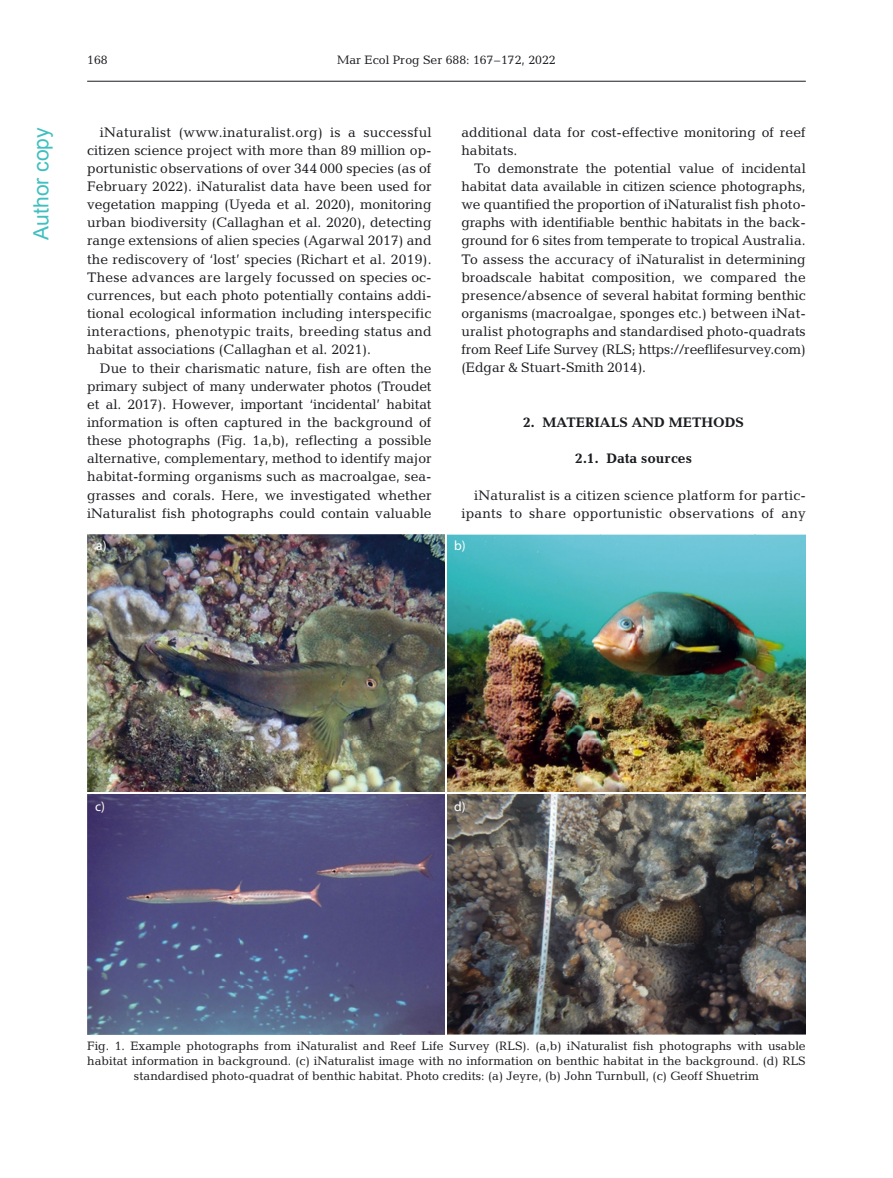
<style>
.page{position:relative;width:893px;height:1178px;background:#fff}
.page>*{position:absolute;margin:0;border:0;box-sizing:border-box;transform-origin:0 0}
.t1{font:21px "Arial";color:#40bfbf}
.t2{font:13.95px/18.1px "Candida Pro";color:#1b1c20;text-align:justify}
.t3{font:700 13.95px "Candida Pro";color:#1b1c20}
.t4{font:13.5px "Myriad Pro";color:#fff}
.t5{font:12.3px/14.7px "Candida Pro";color:#1b1c20;text-align:center}
</style>
<div class="page">
<hr style="left:87px;top:81px;width:719px;height:1px;background:#1b1c20">
<img style="left:88px;top:534px;width:718px;height:500px">
<img style="left:88px;top:1034px;width:358px;height:1px">
<img style="left:447px;top:1034px;width:359px;height:1px">
<hr style="left:87px;top:792px;width:719px;height:1px;background:#fff">
<hr style="left:445px;top:534px;width:2px;height:500px;background:#fff">
<h1 class="t1" style="left:27px;top:240px;width:114px;rotate:-90deg">Author copy</h1>
<p class="t5" style="left:87px;top:54px;width:22px">168</p>
<p class="t5" style="left:337px;top:53px;width:220px">Mar Ecol Prog Ser 688: 167–172, 2022</p>
<p class="t2" style="left:87px;top:124px;width:346px;text-indent:13px">iNaturalist (www.inaturalist.org) is a successful citizen science project with more than 89 million op - portunistic observations of over 344 000 species (as of February 2022). iNaturalist data have been used for vegetation mapping (Uyeda et al. 2020), monitoring urban biodiversity (Callaghan et al. 2020), de tecting range extensions of alien species (Agarwal 2017) and the rediscovery of ‘lost’ species (Richart et al. 2019).<br>These advances are largely focussed on species oc - currences, but each photo potentially contains addi&shy;tional ecological information including interspecific interactions, phenotypic traits, breeding status and habitat associations (Callaghan et al. 2021).</p>
<p class="t2" style="left:87px;top:360px;width:346px;text-indent:13px">Due to their charismatic nature, fish are often the primary subject of many underwater photos (Troudet et al. 2017). However, important ‘incidental’ habitat information is often captured in the background of these photographs (Fig. 1a,b), reflecting a possible alternative, complementary, method to identify major habitat-forming organisms such as macroalgae, sea&shy;grasses and corals. Here, we investigated whether iNaturalist fish photographs could contain valuable</p>
<p class="t4" style="left:96px;top:538px;width:12px">a)</p>
<p class="t2" style="left:461px;top:124px;width:346px">additional data for cost-effective monitoring of reef habitats.</p>
<p class="t2" style="left:461px;top:161px;width:346px;text-indent:13px">To demonstrate the potential value of incidental habitat data available in citizen science photographs, we quantified the proportion of iNaturalist fish photo&shy;graphs with identifiable benthic habitats in the back&shy;ground for 6 sites from temperate to tropical Australia.<br>To assess the accuracy of iNaturalist in determining broadscale habitat composition, we compared the presence/absence of several habitat forming benthic organisms (macroalgae, sponges etc.) between iNat&shy;uralist photographs and standardised photo-quadrats from Reef Life Survey (RLS; https://reeflifesurvey.com) (Edgar &amp; Stuart-Smith 2014).</p>
<p class="t3" style="left:523px;top:417px;width:223px">2. MATERIALS AND METHODS</p>
<p class="t3" style="left:575px;top:453px;width:118px">2.1. Data sources</p>
<p class="t2" style="left:461px;top:487px;width:346px;text-align:right">iNaturalist is a citizen science platform for partic&shy;ipants to share opportunistic observations of any</p>
<p class="t4" style="left:454px;top:538px;width:13px">b)</p>
<p class="t4" style="left:95px;top:798px;width:11px">c)</p>
<p class="t4" style="left:454px;top:799px;width:13px">d)</p>
<p class="t5" style="left:87px;top:1040px;width:720px">Fig. 1. Example photographs from iNaturalist and Reef Life Survey (RLS). (a,b) iNaturalist fish photographs with usable habitat information in background. (c) iNaturalist image with no information on benthic habitat in the background. (d) RLS standardised photo-quadrat of benthic habitat. Photo credits: (a) Jeyre, (b) John Turnbull, (c) Geoff Shuetrim</p>
</div>
